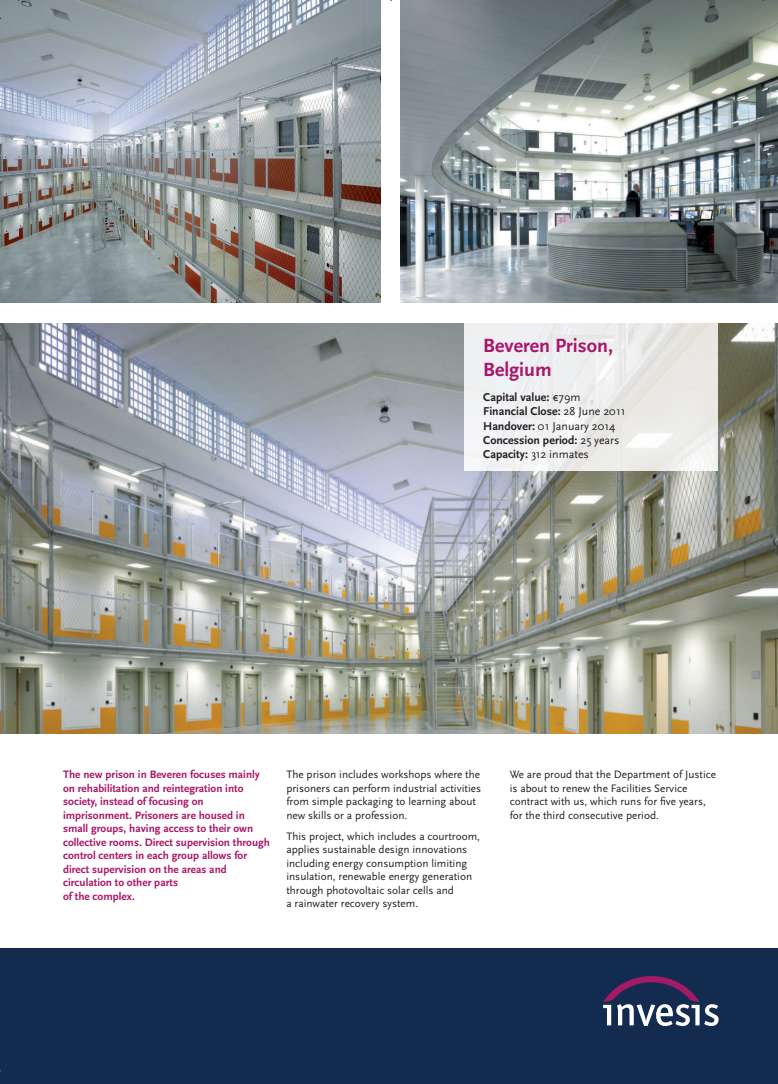
<style>
.page{position:relative;width:778px;height:1084px;background:#fff}
.page>*{position:absolute;margin:0;border:0;box-sizing:border-box;transform-origin:0 0}
.t1{font:700 20px/24px "Scala Sans Pro";color:#aa1769}
.t2{font:700 11.88px/14.2px "Scala Sans Pro";color:#231f20}
.t3{font:11.25px/13.5px "Scala Sans Pro";color:#231f20}
.t4{font:700 11.25px/13.5px "Scala Sans Pro";color:#aa1769}
.s1{font-weight:400}
</style>
<div class="page">
<div style="left:1px;top:948px;width:776px;height:136px;background:#142b50"></div>
<svg style="left:603px;top:976px;width:115px;height:50px"></svg>
<img style="left:1px;top:323px;width:776px;height:410px">
<img style="left:1px;top:1px;width:379px;height:301px">
<img style="left:400px;top:1px;width:377px;height:301px">
<img style="left:464px;top:323px;width:253px;height:148px">
<p class="t1" style="left:483px;top:335px;width:131px">Beveren Prison,<br>Belgium</p>
<p class="t2" style="left:483px;top:391px;width:144px">Capital value: <span class="s1">€79m<br></span>Financial Close: <span class="s1">28 June 2011<br></span>Handover: <span class="s1">01 January 2014<br></span>Concession period: <span class="s1">25 years<br></span>Capacity: <span class="s1">312 inmates</span></p>
<p class="t4" style="left:63px;top:769px;width:208px">The new prison in Beveren focuses mainly on rehabilitation and reintegration into society, instead of focusing on imprisonment. Prisoners are housed in small groups, having access to their own collective rooms. Direct supervision through control centers in each group allows for direct supervision on the areas and circulation to other parts<br>of the complex.</p>
<p class="t3" style="left:286px;top:769px;width:196px">The prison includes workshops where the prisoners can perform industrial activities from simple packaging to learning about new skills or a profession.</p>
<p class="t3" style="left:286px;top:830px;width:195px">This project, which includes a courtroom, applies sustainable design innovations including energy consumption limiting insulation, renewable energy generation through photovoltaic solar cells and<br>a rainwater recovery system.</p>
<p class="t3" style="left:509px;top:769px;width:208px">We are proud that the Department of Justice is about to renew the Facilities Service contract with us, which runs for five years, for the third consecutive period.</p>
</div>
